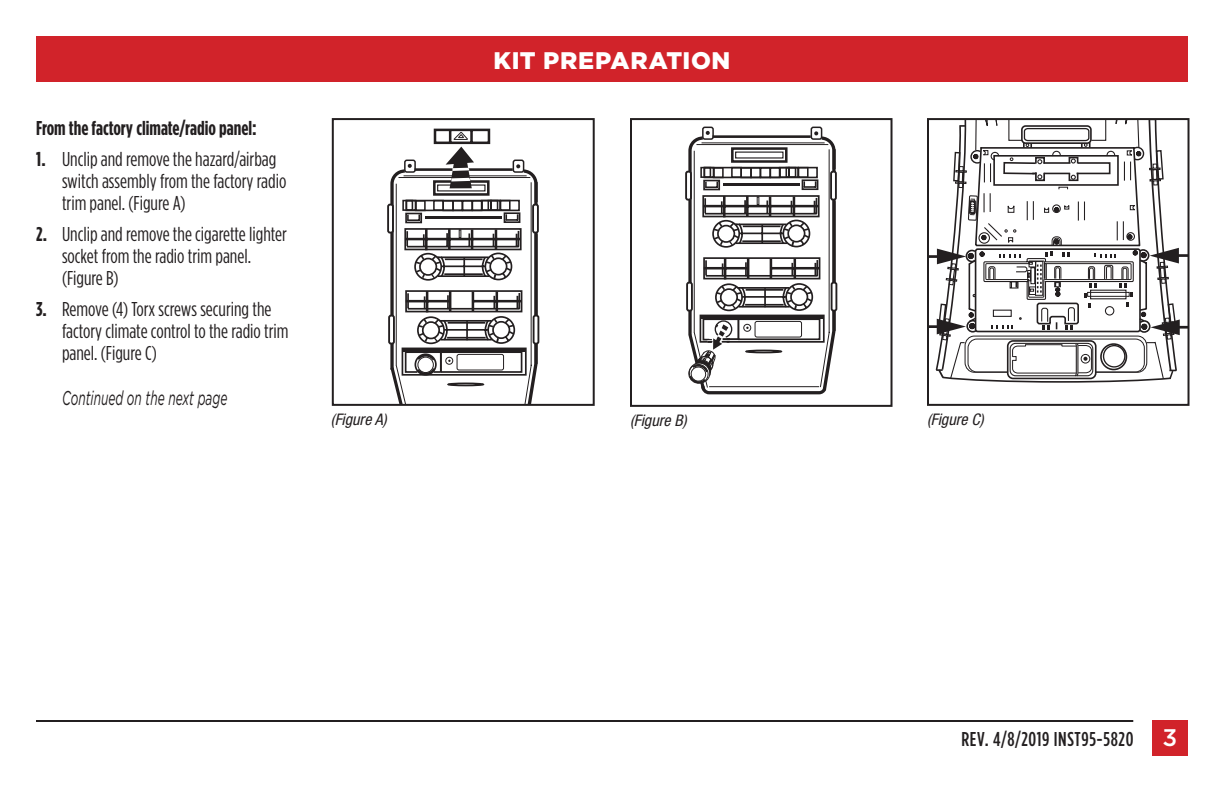
<style>
.page{position:relative;width:1224px;height:792px;background:#fff}
.page>*{position:absolute;margin:0;border:0;box-sizing:border-box;transform-origin:0 0}
.t1{font:900 24px "Gotham";letter-spacing:.025em;color:#fff}
.t2{font:20px/22px "Gotham Condensed";color:#231f20}
.t3{font:700 20px "Gotham Condensed";color:#231f20}
.t4{font:500 20px "Gotham Condensed";letter-spacing:.03em;color:#231f20}
.t5{font:italic 20px "Gotham";color:#231f20;scale:.6 1}
.t6{font:italic condensed 16px "Helvetica Neue";color:#231f20}
.s1{font-weight:700}
.s2{font-family:"Gotham";font-size:24px;color:#fff}
</style>
<div class="page">
<div style="left:36px;top:36px;width:1152px;height:45px;background:#d1232a"></div>
<hr style="left:36px;top:720px;width:1097px;height:2px;background:#231f20">
<div style="left:1152px;top:720px;width:36px;height:36px;background:#d1232a"></div>
<div style="left:685px;top:171px;width:7px;height:30px;border:2px solid #231f20;border-radius:2px"></div>
<svg style="left:686px;top:127px;width:151px;height:268px"></svg>
<div style="left:630px;top:118px;width:263px;height:289px;border:2px solid #231f20"></div>
<div style="left:387px;top:204px;width:7px;height:30px;border:2px solid #231f20;border-radius:2px"></div>
<svg style="left:388px;top:129px;width:151px;height:274px"></svg>
<div style="left:332px;top:118px;width:263px;height:288px;border:2px solid #231f20"></div>
<hr style="left:928px;top:255px;width:14px;height:3px;background:#231f20">
<hr style="left:928px;top:325px;width:14px;height:3px;background:#231f20">
<hr style="left:1174px;top:254px;width:15px;height:3px;background:#231f20">
<hr style="left:1174px;top:326px;width:15px;height:3px;background:#231f20">
<svg style="left:936px;top:121px;width:244px;height:262px"></svg>
<div style="left:927px;top:118px;width:263px;height:288px;border:2px solid #231f20"></div>
<p class="t3" style="left:36px;top:117px;width:222px">From the factory climate/radio panel:</p>
<p class="t2" style="left:62px;top:148px;width:226px;text-indent:-26px"><span class="s1">1.</span> Unclip and remove the hazard/airbag switch assembly from the factory radio trim panel. (Figure A)</p>
<p class="t2" style="left:62px;top:223px;width:226px;text-indent:-26px"><span class="s1">2.</span> Unclip and remove the cigarette lighter socket from the radio trim panel. (Figure B)</p>
<p class="t2" style="left:62px;top:298px;width:228px;text-indent:-26px"><span class="s1">3.</span> Remove (4) Torx screws securing the factory climate control to the radio trim panel. (Figure C)</p>
<p class="t5" style="left:62px;top:387px;width:277px">Continued on the next page</p>
<p class="t1" style="left:494px;top:47px;width:238px">KIT PREPARATION</p>
<p class="t6" style="left:331px;top:410px;width:57px">(Figure A)</p>
<p class="t6" style="left:630px;top:411px;width:58px">(Figure B)</p>
<p class="t6" style="left:927px;top:410px;width:58px">(Figure C)</p>
<p class="t4" style="left:961px;top:728px;width:218px">REV. 4/8/2019 INST95-5820 <span class="s2">3</span></p>
</div>
